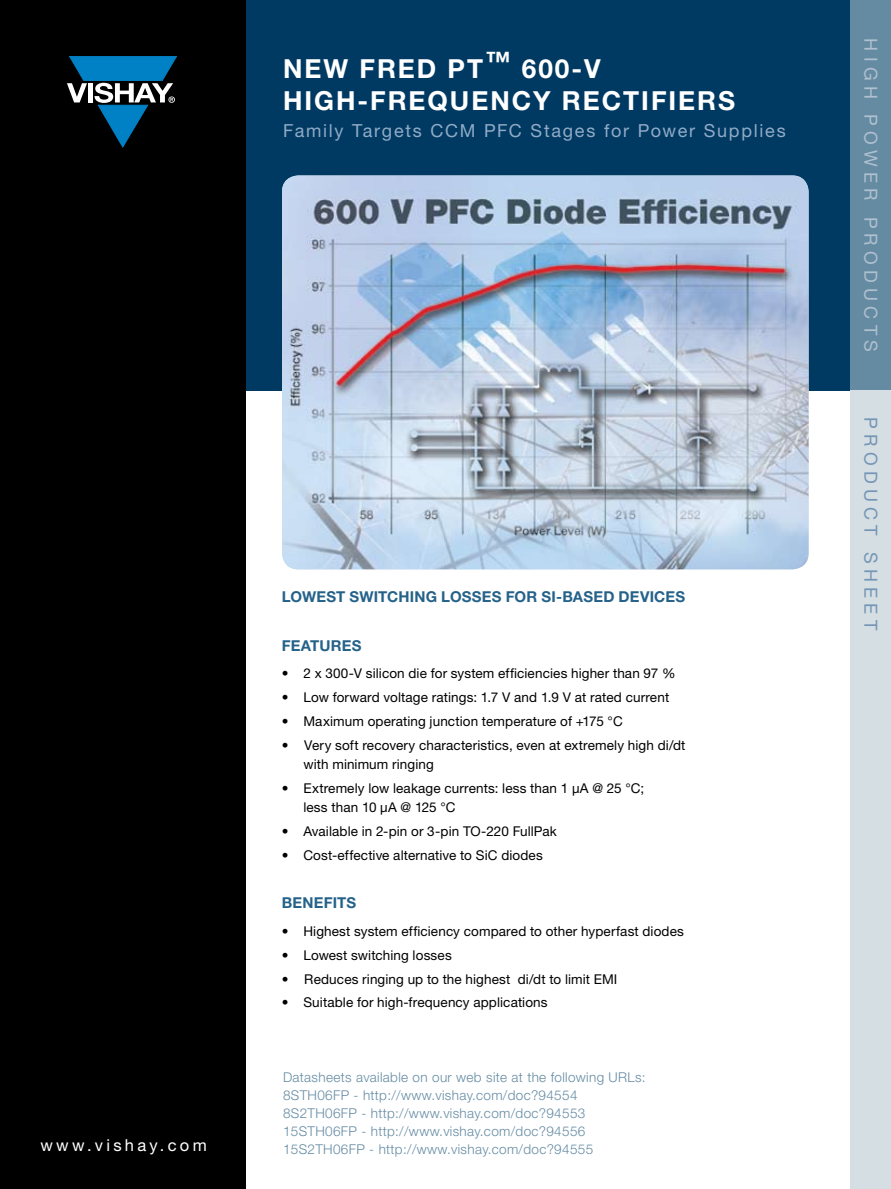
<style>
.page{position:relative;width:891px;height:1189px;background:#fff}
.page>*{position:absolute;margin:0;border:0;box-sizing:border-box;transform-origin:0 0}
.t1{font:700 26.25px/31.5px "Helvetica Neue LT Std";letter-spacing:.075em;color:#fff}
.t2{font:18px "Helvetica Neue LT Std";letter-spacing:.095em;color:#91abc6}
.t3{font:18px "Helvetica Neue LT Std";letter-spacing:.295em;color:#afc0cf}
.t4{font:18px "Helvetica Neue LT Std";letter-spacing:.295em;color:#7596b6}
.t5{font:16.5px "Helvetica Neue LT Std";color:#fff}
.t6{font:700 15px "Helvetica Neue LT Std";letter-spacing:.005em;color:#25628a}
.t7{font:13.5px/19.5px "Helvetica Neue LT Std";letter-spacing:.01em;color:#000}
.t8{font:300 13.5px/18px "Helvetica Neue LT Std";letter-spacing:.025em;color:#658ba3}
</style>
<div class="page">
<div style="left:244px;top:0;width:613px;height:390px;background:#003a63"></div>
<div style="left:850px;top:0;width:41px;height:390px;background:#658ba3"></div>
<div style="left:850px;top:390px;width:41px;height:798px;background:#d5dee3"></div>
<div style="left:0;top:0;width:245px;height:1188px;background:#000"></div>
<svg style="left:67px;top:56px;width:110px;height:91px"></svg>
<img style="left:282px;top:175px;width:526px;height:394px">
<h1 class="t1" style="left:283px;top:53px;width:454px">NEW FRED PT<sup>™</sup> 600-V<br>HIGH-FREQUENCY RECTIFIERS</h1>
<h2 class="t2" style="left:283px;top:120px;width:504px">Family Targets CC M PFC Stages for Power Supplies</h2>
<p class="t5" style="left:40px;top:1134px;width:168px">www.vishay.com</p>
<p class="t6" style="left:282px;top:587px;width:33px">LOWES</p>
<p class="t6" style="left:336px;top:587px;width:24px">T SWI</p>
<p class="t6" style="left:378px;top:587px;width:20px">TCHING</p>
<p class="t6" style="left:441px;top:587px;width:32px">LOSSES</p>
<p class="t6" style="left:506px;top:587px;width:89px">FOR SI-BASED</p>
<p class="t6" style="left:619px;top:587px;width:11px">DEVICES</p>
<p class="t6" style="left:282px;top:636px;width:49px">FEATURES</p>
<p class="t7" style="left:282px;top:663px;width:395px">• 2 x 300-V silicon die for system efficiencies higher than 97 %</p>
<p class="t7" style="left:282px;top:687px;width:389px">• Low forward voltage ratings: 1.7 V and 1.9 V at rated current</p>
<p class="t7" style="left:282px;top:710px;width:342px">• Maximum operating junction temperature of +175 °C</p>
<p class="t7" style="left:303px;top:734px;width:384px;text-indent:-22px">• Very soft recovery characteristics, even at extremely high di/dt with minimum ringing</p>
<p class="t7" style="left:303px;top:777px;width:342px;text-indent:-22px">• Extremely low leakage currents: less than 1 μA @ 25 °C; less than 10 μA @ 125 °C</p>
<p class="t7" style="left:282px;top:821px;width:277px">• Available in 2-pin or 3-pin TO-220 FullPak</p>
<p class="t7" style="left:282px;top:845px;width:262px">• Cost-effective alternative to SiC diodes</p>
<p class="t6" style="left:282px;top:892px;width:10px">BENEFI</p>
<p class="t6" style="left:337px;top:892px;width:21px">TS</p>
<p class="t7" style="left:282px;top:920px;width:404px">• Highest system efficiency compared to other hyperfast diodes</p>
<p class="t7" style="left:282px;top:944px;width:171px">• Lowest switching losses</p>
<p class="t7" style="left:282px;top:968px;width:337px">• Reduces ringing up to the highest di/dt to limit EMI</p>
<p class="t7" style="left:282px;top:992px;width:267px">• Suitable for high-frequency applications</p>
<p class="t8" style="left:283px;top:1067px;width:364px">Datasheets available on our web site at the following URLs:<br>8STH06FP - http://www.vishay.com/doc?94554<br>8S2TH06FP - http://www.vishay.com/doc?94553<br>15STH06FP - http://www.vishay.com/doc?94556<br>15S2TH06FP - http://www.vishay.com/doc?94555</p>
<h2 class="t3" style="left:881px;top:38px;width:312px;rotate:90deg">H igh Power Products</h2>
<h2 class="t4" style="left:881px;top:417px;width:214px;rotate:90deg">Product Sheet</h2>
</div>
